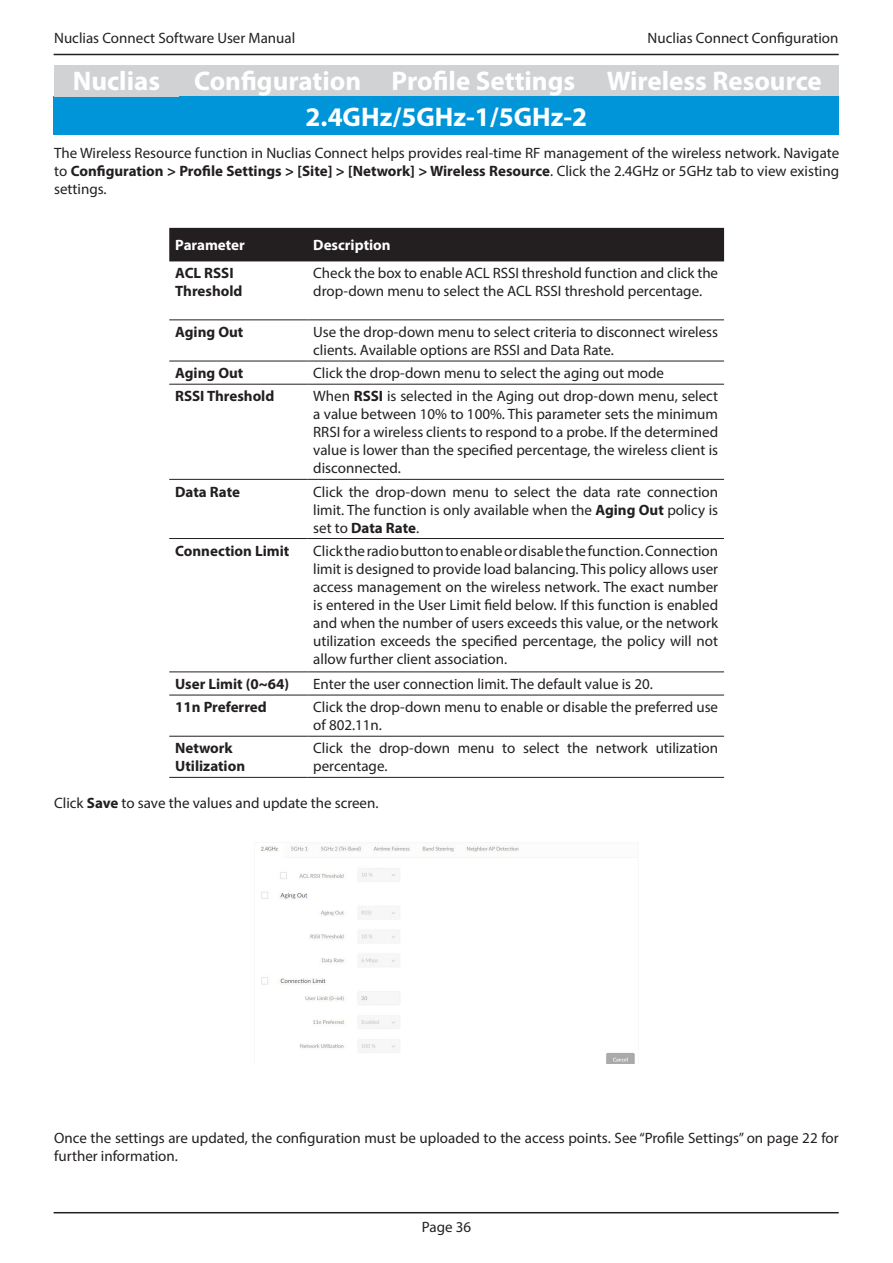
<style>
.page{position:relative;width:893px;height:1263px;background:#fff}
.page>*{position:absolute;margin:0;border:0;box-sizing:border-box;transform-origin:0 0}
.t1{font:700 27px/36px "Myriad Pro";color:#fff}
.t2{font:15px/18px "Myriad Pro";color:#231f20}
.t3{font:700 15px/18px "Myriad Pro";color:#231f20}
.t4{font:700 15px "Myriad Pro";color:#fff}
.s1{font-weight:700}
</style>
<div class="page">
<hr style="left:54px;top:54px;width:785px;height:1px;background:#231f20">
<hr style="left:54px;top:1212px;width:785px;height:1px;background:#231f20">
<div style="left:179px;top:65px;width:198px;height:32px;background:#d1d2d4"></div>
<div style="left:377px;top:65px;width:213px;height:32px;background:#d1d2d4"></div>
<div style="left:590px;top:65px;width:248px;height:32px;background:#d1d2d4"></div>
<div style="left:54px;top:97px;width:785px;height:38px;background:#0095d9"></div>
<div style="left:169px;top:228px;width:555px;height:33px;background:#231f20"></div>
<hr style="left:169px;top:319px;width:138px;height:1px;background:#231f20">
<hr style="left:307px;top:319px;width:417px;height:1px;background:#231f20">
<hr style="left:169px;top:361px;width:138px;height:1px;background:#231f20">
<hr style="left:307px;top:361px;width:417px;height:1px;background:#231f20">
<hr style="left:169px;top:384px;width:138px;height:1px;background:#231f20">
<hr style="left:307px;top:384px;width:417px;height:1px;background:#231f20">
<hr style="left:169px;top:479px;width:138px;height:1px;background:#231f20">
<hr style="left:307px;top:479px;width:417px;height:1px;background:#231f20">
<hr style="left:169px;top:538px;width:138px;height:1px;background:#231f20">
<hr style="left:307px;top:538px;width:417px;height:1px;background:#231f20">
<hr style="left:169px;top:671px;width:138px;height:1px;background:#231f20">
<hr style="left:307px;top:671px;width:417px;height:1px;background:#231f20">
<hr style="left:169px;top:695px;width:138px;height:1px;background:#231f20">
<hr style="left:307px;top:695px;width:417px;height:1px;background:#231f20">
<hr style="left:169px;top:736px;width:138px;height:1px;background:#231f20">
<hr style="left:307px;top:736px;width:417px;height:1px;background:#231f20">
<hr style="left:169px;top:777px;width:138px;height:1px;background:#231f20">
<hr style="left:307px;top:777px;width:417px;height:1px;background:#231f20">
<img style="left:254px;top:842px;width:385px;height:222px">
<div style="left:54px;top:65px;width:125px;height:32px;background:#d1d2d4"></div>
<p class="t2" style="left:54px;top:29px;width:243px">Nuclias Connect Software User Manual</p>
<p class="t2" style="left:648px;top:29px;width:192px">Nuclias Connect Configuration</p>
<h1 class="t1" style="left:306px;top:62px;width:518px;text-indent:-112px">Configuration Profile Settings Wireless Resource<br>2.4GHz/5GHz-1/5GHz-2</h1>
<p class="t2" style="left:54px;top:144px;width:787px;text-align:justify">The Wireless Resource function in Nuclias Connect helps provides real-time RF management of the wireless network. Navigate to <span class="s1">Configuration &gt; Profile Settings &gt; [Site] &gt; [Network] &gt; Wireless Resource</span>. Click the 2.4GHz or 5GHz tab to view existing settings.</p>
<h1 class="t1" style="left:73px;top:62px;width:89px">Nuclias</h1>
<p class="t4" style="left:175px;top:235px;width:71px">Parameter</p>
<p class="t4" style="left:313px;top:235px;width:79px">Description</p>
<p class="t3" style="left:175px;top:263px;width:69px">ACL RSSI<br>Threshold</p>
<p class="t2" style="left:313px;top:264px;width:406px">Check the box to enable ACL RSSI threshold function and click the drop-down menu to select the ACL RSSI threshold percentage.</p>
<p class="t3" style="left:175px;top:322px;width:70px">Aging Out</p>
<p class="t2" style="left:313px;top:323px;width:406px">Use the drop-down menu to select criteria to disconnect wireless clients. Available options are RSSI and Data Rate.</p>
<p class="t3" style="left:175px;top:364px;width:70px">Aging Out</p>
<p class="t2" style="left:313px;top:364px;width:352px">Click the drop-down menu to select the aging out mode</p>
<p class="t3" style="left:175px;top:387px;width:101px">RSSI Threshold</p>
<p class="t2" style="left:313px;top:387px;width:406px;text-align:justify">When <span class="s1">RSSI</span> is selected in the Aging out drop-down menu, select a value between 10% to 100%. This parameter sets the minimum RRSI for a wireless clients to respond to a probe. If the determined value is lower than the specified percentage, the wireless client is disconnected.</p>
<p class="t3" style="left:175px;top:482px;width:66px">Data Rate</p>
<p class="t2" style="left:313px;top:482px;width:406px;text-align:justify">Click the drop-down menu to select the data rate connection limit. The function is only available when the <span class="s1">Aging Out</span> policy is set to <span class="s1">Data Rate</span>.</p>
<p class="t3" style="left:175px;top:541px;width:116px">Connection Limit</p>
<p class="t2" style="left:313px;top:541px;width:406px;text-align:justify">Click the radio button to enable or disable the function. Connection limit is designed to provide load balancing. This policy allows user access management on the wireless network. The exact number is entered in the User Limit field below. If this function is enabled and when the number of users exceeds this value, or the network utilization exceeds the specified percentage, the policy will not allow further client association.</p>
<p class="t3" style="left:175px;top:674px;width:115px">User Limit (0~64)</p>
<p class="t2" style="left:313px;top:675px;width:341px">Enter the user connection limit. The default value is 20.</p>
<p class="t3" style="left:175px;top:698px;width:93px">11n Preferred</p>
<p class="t2" style="left:313px;top:698px;width:406px">Click the drop-down menu to enable or disable the preferred use of 802.11n.</p>
<p class="t3" style="left:175px;top:739px;width:71px">Network<br>Utilization</p>
<p class="t2" style="left:313px;top:739px;width:406px">Click the drop-down menu to select the network utilization percentage.</p>
<p class="t2" style="left:54px;top:793px;width:326px">Click <span class="s1">Save</span> to save the values and update the screen.</p>
<p class="t2" style="left:54px;top:1129px;width:786px">Once the settings are updated, the configuration must be uploaded to the access points. See “Profile Settings” on page 22 for further information.</p>
<p class="t2" style="left:422px;top:1218px;width:51px">Page 36</p>
</div>
